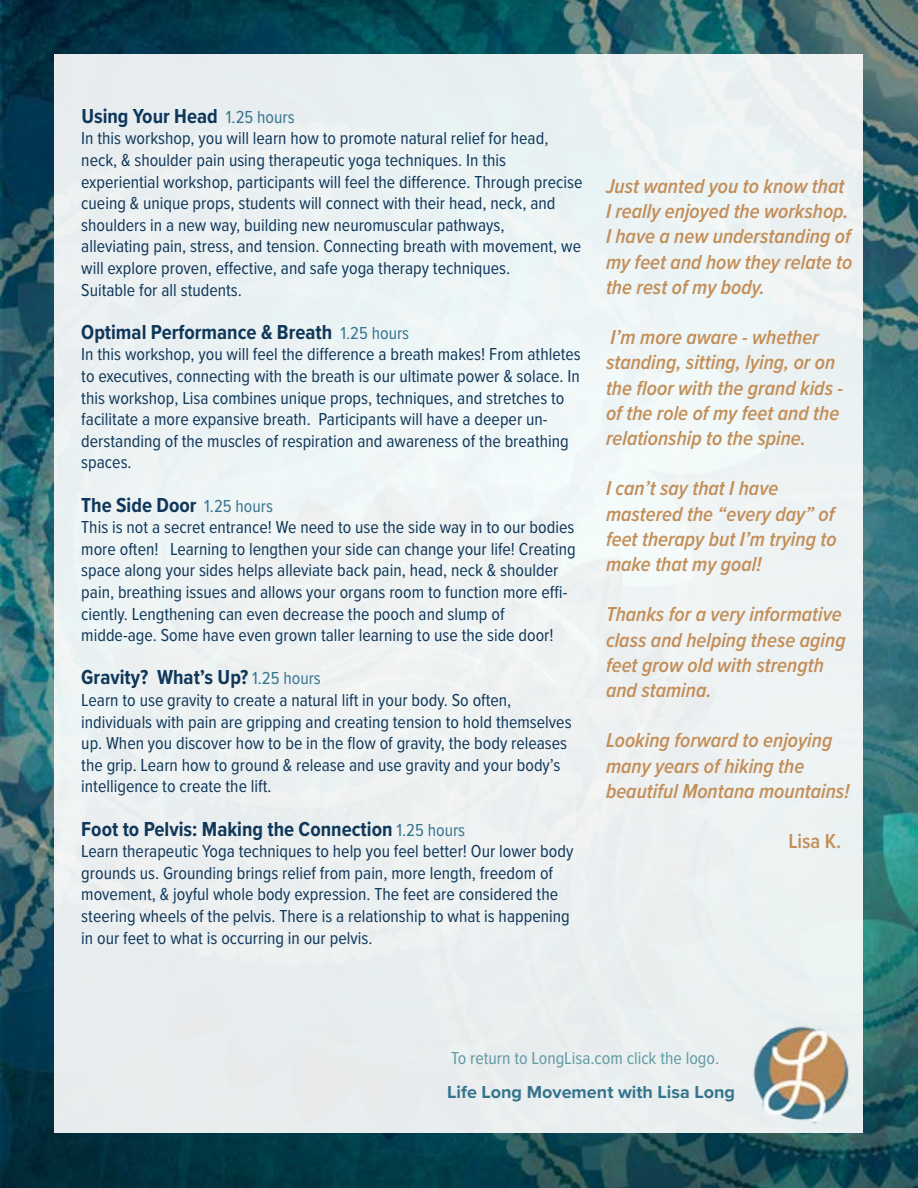
<style>
.page{position:relative;width:918px;height:1188px;background:#fff}
.page>*{position:absolute;margin:0;border:0;box-sizing:border-box;transform-origin:0 0}
.t1{font:italic 600 21px/25.2px "Proxima Nova Cond";color:#c38e58}
.t2{font:700 21px "Proxima Nova Cond";color:#0f375a}
.t3{font:600 21px "Proxima Nova Cond";color:#c38e58}
.t4{font:18px/21.6px "Proxima Nova Cond";color:#0f375a}
.t5{font:18px "Proxima Nova Cond";color:#5f9aa4}
.t6{font:700 18px "Proxima Nova";color:#35748e}
.s1{font-weight:400;font-size:18px;color:#35748e}
</style>
<div class="page">
<img style="left:0;top:0;width:918px;height:1188px">
<div style="left:55px;top:55px;width:808px;height:1078px;background:#ecf2f2"></div>
<img style="left:753px;top:1026px;width:96px;height:99px">
<p class="t2" style="left:81px;top:103px;width:215px">Using Your Head <span class="s1">1.25 hours</span></p>
<p class="t4" style="left:81px;top:128px;width:503px">In this workshop, you will learn how to promote natural relief for head, neck, &amp; shoulder pain using therapeutic yoga techniques. In this experiential workshop, participants will feel the difference. Through precise cueing &amp; unique props, students will connect with their head, neck, and shoulders in a new way, building new neuromuscular pathways,<br>alleviating pain, stress, and tension. Connecting breath with movement, we will explore proven, effective, and safe yoga therapy techniques.<br>Suitable for all students.</p>
<p class="t2" style="left:81px;top:319px;width:329px">Optimal Performance &amp; Breath <span class="s1">1.25 hours</span></p>
<p class="t4" style="left:81px;top:344px;width:501px">In this workshop, you will feel the difference a breath makes! From athletes to executives, connecting with the breath is our ultimate power &amp; solace. In this workshop, Lisa combines unique props, techniques, and stretches to facilitate a more expansive breath. Participants will have a deeper un&shy;derstanding of the muscles of respiration and awareness of the breathing spaces.</p>
<p class="t2" style="left:81px;top:492px;width:193px">The Side Door <span class="s1">1.25 hours</span></p>
<p class="t4" style="left:81px;top:517px;width:496px">This is not a secret entrance! We need to use the side way in to our bodies more often! Learning to lengthen your side can change your life! Creating space along your sides helps alleviate back pain, head, neck &amp; shoulder pain, breathing issues and allows your organs room to function more effi&shy;ciently. Lengthening can even decrease the pooch and slump of midde-age. Some have even grown taller learning to use the side door!</p>
<p class="t2" style="left:81px;top:665px;width:241px">Gravity? What’s Up? <span class="s1">1.25 hours</span></p>
<p class="t4" style="left:81px;top:690px;width:492px">Learn to use gravity to create a natural lift in your body. So often, individuals with pain are gripping and creating tension to hold themselves up. When you discover how to be in the flow of gravity, the body releases the grip. Learn how to ground &amp; release and use gravity and your body’s intelligence to create the lift.</p>
<p class="t2" style="left:81px;top:816px;width:385px">Foot to Pelvis: Making the Connection <span class="s1">1.25 hours</span></p>
<p class="t4" style="left:81px;top:841px;width:494px">Learn therapeutic Yoga techniques to help you feel better! Our lower body grounds us. Grounding brings relief from pain, more length, freedom of movement, &amp; joyful whole body expression. The feet are considered the steering wheels of the pelvis. There is a relationship to what is happening in our feet to what is occurring in our pelvis.</p>
<p class="t1" style="left:606px;top:174px;width:248px">Just wanted you to know that<br>I really enjoyed the workshop.<br>I have a new understanding of my feet and how they relate to the rest of my body.</p>
<p class="t1" style="left:606px;top:325px;width:239px">I’m more aware - whether standing, sitting, lying, or on the floor with the grand kids - of the role of my feet and the relationship to the spine.</p>
<p class="t1" style="left:606px;top:476px;width:232px">I can’t say that I have mastered the “every day” of feet therapy but I’m trying to make that my goal!</p>
<p class="t1" style="left:606px;top:602px;width:241px">Thanks for a very informative class and helping these aging feet grow old with strength and stamina.</p>
<p class="t1" style="left:606px;top:728px;width:245px">Looking forward to enjoying many years of hiking the beautiful Montana mountains!</p>
<p class="t3" style="left:789px;top:829px;width:54px">Lisa K.</p>
<p class="t5" style="left:451px;top:1047px;width:269px">To return to LongLisa.com click the logo.</p>
<p class="t6" style="left:447px;top:1081px;width:289px">Life Long Movement with Lisa Long</p>
</div>
